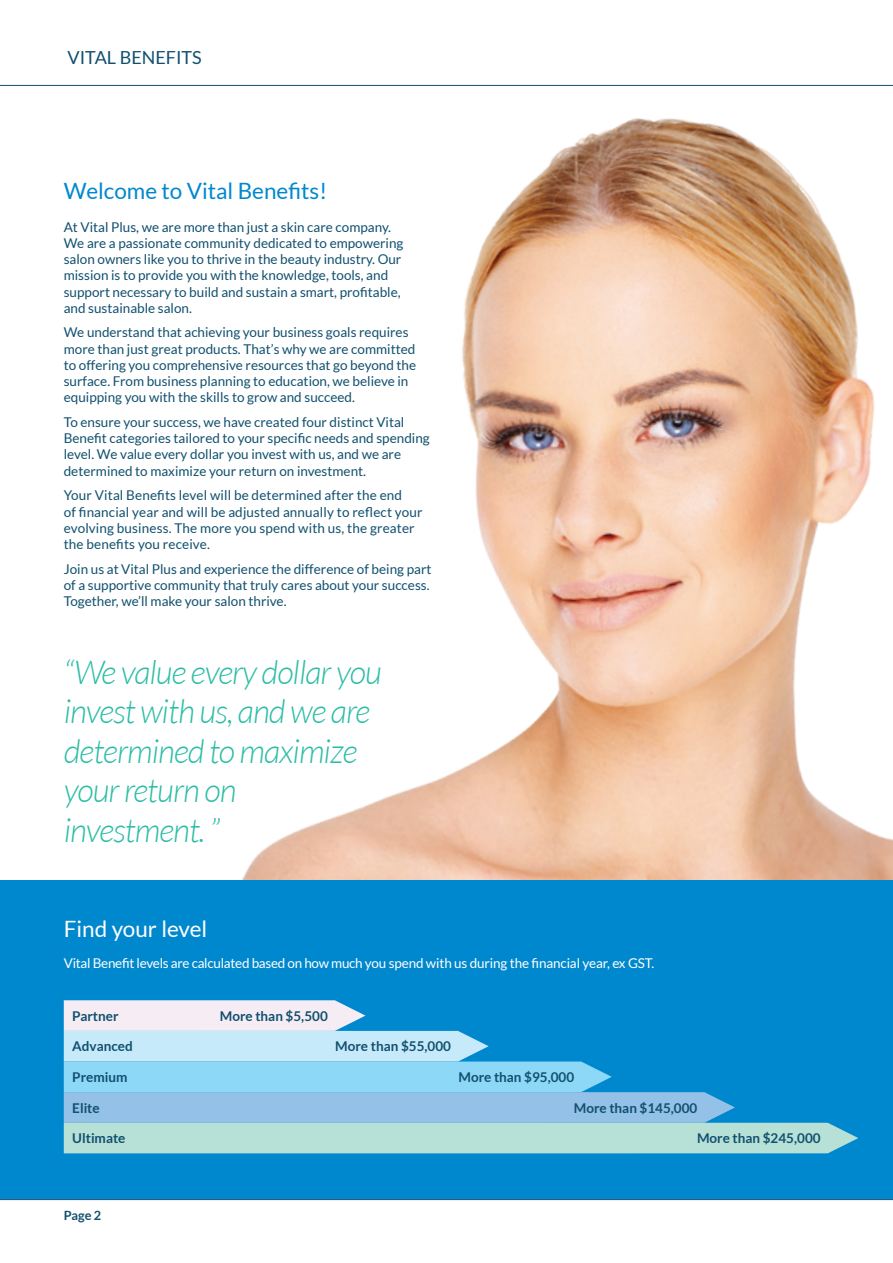
<style>
.page{position:relative;width:893px;height:1263px;background:#fff}
.page>*{position:absolute;margin:0;border:0;box-sizing:border-box;transform-origin:0 0}
.t1{font:italic 300 33px/39.6px "Lato";letter-spacing:-.03em;color:#2dbda6}
.Lato_Body{font:22.5px "Lato";color:#0088ce}
.Lato_Body-2{font:22.5px "Lato";color:#fff}
.Heading{font:18px "Lato";color:#11506e}
.Lato_Body-3{font:13.5px/16.2px "Lato";color:#11506e}
.Lato_Body-4{font:700 13.5px "Lato";color:#11506e}
.Lato_Body-5{font:13.5px "Lato";letter-spacing:-.02em;color:#fff}
.Body{font:700 12.75px "Lato";color:#11506e}
</style>
<div class="page">
<img style="left:132px;top:84px;width:761px;height:796px">
<div style="left:0;top:880px;width:893px;height:319px;background:#0088ce"></div>
<svg style="left:64px;top:1000px;width:794px;height:153px"></svg>
<hr style="left:0;top:1199px;width:893px;height:1px;background:#11506e">
<hr style="left:0;top:85px;width:893px;height:1px;background:#11506e">
<p class="Heading" style="left:68px;top:47px;width:136px">VITAL BENEFITS</p>
<p class="Lato_Body" style="left:64px;top:178px;width:265px">Welcome to Vital Benefits!</p>
<p class="Lato_Body-3" style="left:64px;top:219px;width:341px">At Vital Plus, we are more than just a skin care company.<br>We are a passionate community dedicated to empowering salon owners like you to thrive in the beauty industry. Our mission is to provide you with the knowledge, tools, and support necessary to build and sustain a smart, profitable, and sustainable salon.</p>
<p class="Lato_Body-3" style="left:64px;top:324px;width:354px">We understand that achieving your business goals requires more than just great products. That’s why we are committed to offering you comprehensive resources that go beyond the surface. From business planning to education, we believe in equipping you with the skills to grow and succeed.</p>
<p class="Lato_Body-3" style="left:64px;top:414px;width:367px">To ensure your success, we have created four distinct Vital Benefit categories tailored to your specific needs and spending level. We value every dollar you invest with us, and we are determined to maximize your return on investment.</p>
<p class="Lato_Body-3" style="left:64px;top:487px;width:360px">Your Vital Benefits level will be determined after the end<br>of financial year and will be adjusted annually to reflect your evolving business. The more you spend with us, the greater the benefits you receive.</p>
<p class="Lato_Body-3" style="left:64px;top:560px;width:369px">Join us at Vital Plus and experience the difference of being part of a supportive community that truly cares about your success.<br>Together, we’ll make your salon thrive.</p>
<p class="t1" style="left:64px;top:653px;width:320px">“We value every dollar you invest with us, and we are determined to maximize your return on investment. ”</p>
<p class="Lato_Body-2" style="left:64px;top:917px;width:145px">Find your level</p>
<p class="Lato_Body-5" style="left:64px;top:956px;width:592px">Vital Benefit levels are calculated based on how much you spend with us during the financial year, ex GST.</p>
<p class="Lato_Body-4" style="left:72px;top:1008px;width:48px">Partner</p>
<p class="Lato_Body-4" style="left:220px;top:1008px;width:109px">More than $5,500</p>
<p class="Lato_Body-4" style="left:72px;top:1039px;width:62px">Advanced</p>
<p class="Lato_Body-4" style="left:335px;top:1039px;width:117px">More than $55,000</p>
<p class="Lato_Body-4" style="left:72px;top:1069px;width:57px">Premium</p>
<p class="Lato_Body-4" style="left:458px;top:1069px;width:117px">More than $95,000</p>
<p class="Lato_Body-4" style="left:72px;top:1100px;width:29px">Elite</p>
<p class="Lato_Body-4" style="left:574px;top:1100px;width:125px">More than $145,000</p>
<p class="Lato_Body-4" style="left:72px;top:1130px;width:55px">Ultimate</p>
<p class="Lato_Body-4" style="left:697px;top:1130px;width:125px">More than $245,000</p>
<p class="Body" style="left:64px;top:1208px;width:39px">Page 2</p>
</div>
